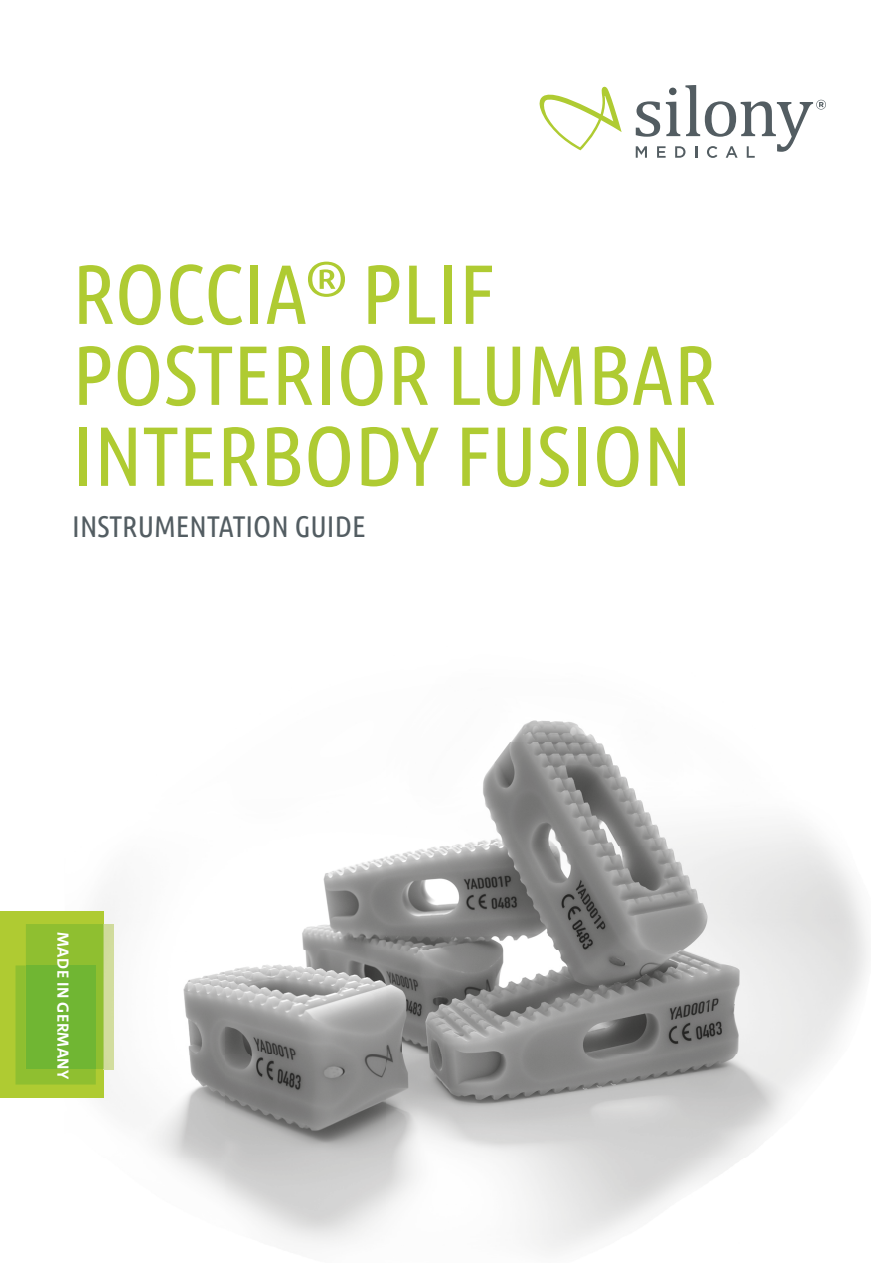
<style>
.page{position:relative;width:893px;height:1263px;background:#fff}
.page>*{position:absolute;margin:0;border:0;box-sizing:border-box;transform-origin:0 0}
.t1{font:84px/81px "Ubuntu Condensed";color:#afcb32}
.t2{font:30px "Ubuntu Condensed";color:#535d62}
.t3{font:700 16.5px "The Sans C4 s";letter-spacing:.025em;color:#fff}
</style>
<div class="page">
<img style="left:97px;top:720px;width:771px;height:231px">
<img style="left:183px;top:951px;width:685px;height:104px">
<img style="left:65px;top:1055px;width:762px;height:197px">
<div style="left:0;top:911px;width:104px;height:186px;background:#afcb32"></div>
<img style="left:104px;top:924px;width:10px;height:145px">
<svg style="left:16px;top:924px;width:88px;height:160px"></svg>
<div style="left:26px;top:965px;width:70px;height:104px;background:#70b633"></div>
<svg style="left:540px;top:86px;width:82px;height:64px"></svg>
<svg style="left:636px;top:85px;width:190px;height:73px"></svg>
<p class="t1" style="left:72px;top:251px;width:646px">ROCCIA<sup>®</sup> PLIF<br>POSTERIOR LUMBAR<br>INTERBODY FUSION</p>
<p class="t2" style="left:72px;top:508px;width:295px">INSTRUMENTATION GUIDE</p>
<p class="t3" style="left:74px;top:932px;width:148px;rotate:90deg">MADE IN GERMANY</p>
</div>
